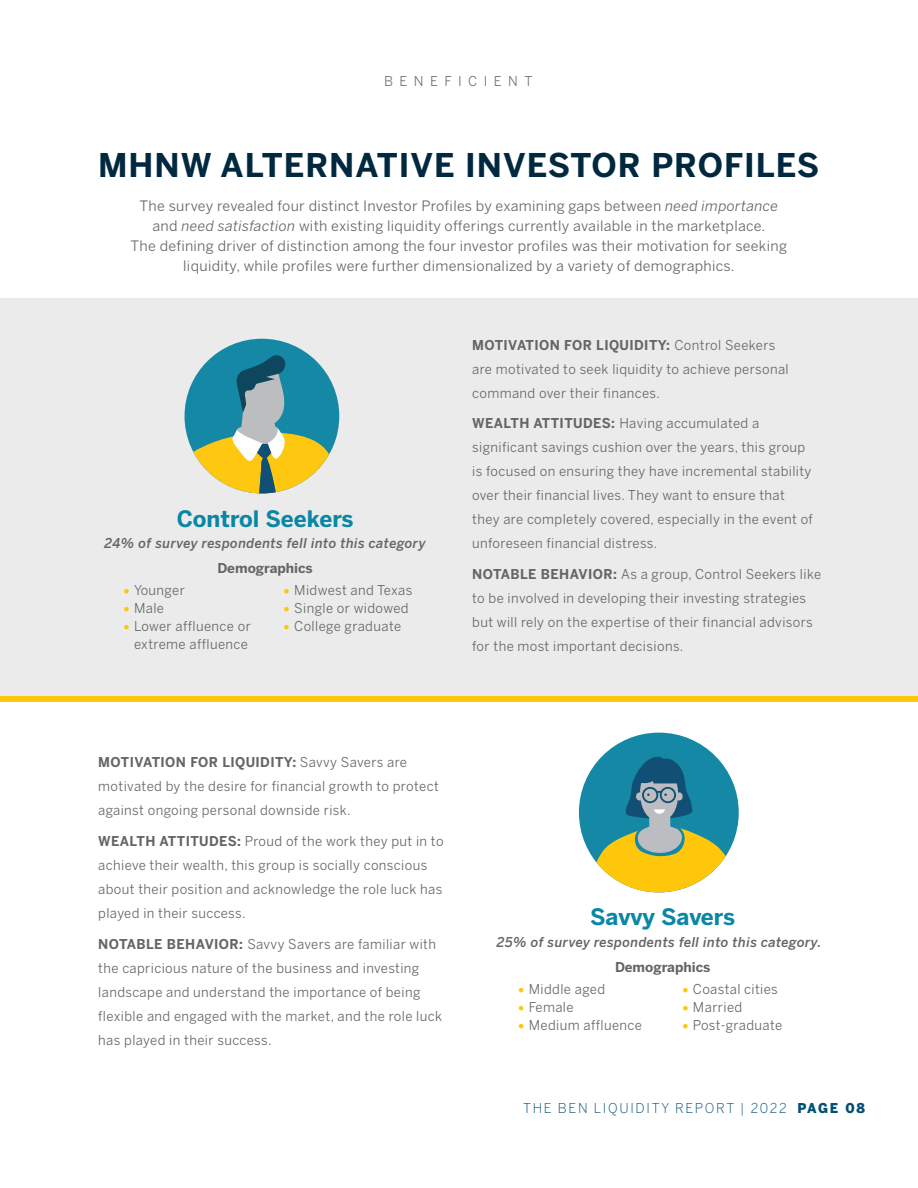
<style>
.page{position:relative;width:918px;height:1188px;background:#fff}
.page>*{position:absolute;margin:0;border:0;box-sizing:border-box;transform-origin:0 0}
.t1{font:700 32.4px "Benton Sans";letter-spacing:.03em;color:#00283f}
.BODY_COPY{font:700 22.5px "Benton Sans";letter-spacing:-.01em;color:#0a87a5}
.t2{font:14.25px/20.2px "Benton Sans";letter-spacing:.02em;color:#636668;text-align:center}
.t3{font:13.5px/24px "Benton Sans";letter-spacing:.03em;color:#636668}
.BODY_COPY-2{font:italic 500 13.5px "Benton Sans";letter-spacing:.03em;color:#636668}
.t4{font:300 13.5px "Benton Sans";letter-spacing:.13em;color:#045074}
.BODY_COPY-3{font:700 13.5px "Benton Sans";color:#636668}
.t5{font:13.5px "Benton Sans";letter-spacing:.49em;color:#707173}
.s1{font-style:italic}
.s2{font-size:19.5px;color:#ffc709}
.s3{font-weight:700}
.s4{font-weight:900}
</style>
<div class="page">
<div style="left:0;top:298px;width:918px;height:403px;background:#ebebec"></div>
<div style="left:0;top:696px;width:918px;height:6px;background:#ffc709"></div>
<div style="left:579px;top:733px;width:160px;height:159px;background:#1588a5;border-radius:50%"></div>
<svg style="left:596px;top:756px;width:130px;height:136px"></svg>
<svg style="left:185px;top:339px;width:155px;height:154px"></svg>
<p class="t5" style="left:384px;top:73px;width:150px">BENEFICIENT</p>
<p class="t1" style="left:98px;top:145px;width:723px">MHNW ALTERNATIVE INVESTOR PROFILES</p>
<p class="t2" style="left:130px;top:195px;width:658px">The survey revealed four distinct Investor Profiles by examining gaps between <span class="s1">need importance </span>and <span class="s1">need satisfaction</span> with existing liquidity offerings currently available in the marketplace.<br>The defining driver of distinction among the four investor profiles was their motivation for seeking liquidity, while profiles were further dimensionalized by a variety of demographics.</p>
<p class="BODY_COPY" style="left:177px;top:504px;width:178px">Control Seekers</p>
<p class="BODY_COPY-2" style="left:105px;top:535px;width:323px">24% of survey respondents fell into this category</p>
<p class="BODY_COPY-3" style="left:217px;top:560px;width:97px">Demographics</p>
<p class="t3" style="left:122px;top:578px;width:64px"><span class="s2">•</span> Younger</p>
<p class="t3" style="left:122px;top:596px;width:44px"><span class="s2">•</span> Male</p>
<p class="t3" style="left:122px;top:617px;width:130px;line-height:18px;text-align:right"><span class="s2">•</span> Lower affluence or extreme affluence</p>
<p class="t3" style="left:282px;top:578px;width:132px"><span class="s2">•</span> Midwest and Texas</p>
<p class="t3" style="left:282px;top:596px;width:128px"><span class="s2">•</span> Single or widowed</p>
<p class="t3" style="left:282px;top:614px;width:120px"><span class="s2">•</span> College graduate</p>
<p class="t3" style="left:472px;top:333px;width:318px"><span class="s3">MOTIVATION FOR LIQUIDITY:</span> Control Seekers are motivated to seek liquidity to achieve personal command over their finances.</p>
<p class="t3" style="left:472px;top:412px;width:342px"><span class="s3">WEALTH ATTITUDES:</span> Having accumulated a significant savings cushion over the years, this group is focused on ensuring they have incremental stability over their financial lives. They want to ensure that they are completely covered, especially in the event of unforeseen financial distress.</p>
<p class="t3" style="left:472px;top:562px;width:351px"><span class="s3">NOTABLE BEHAVIOR:</span> As a group, Control Seekers like to be involved in developing their investing strategies but will rely on the expertise of their financial advisors for the most important decisions.</p>
<p class="t3" style="left:98px;top:751px;width:342px"><span class="s3">MOTIVATION FOR LIQUIDITY:</span> Savvy Savers are motivated by the desire for financial growth to protect against ongoing personal downside risk.</p>
<p class="t3" style="left:98px;top:829px;width:347px"><span class="s3">WEALTH ATTITUDES:</span> Proud of the work they put in to achieve their wealth, this group is socially conscious about their position and acknowledge the role luck has played in their success.</p>
<p class="t3" style="left:98px;top:932px;width:345px"><span class="s3">NOTABLE BEHAVIOR:</span> Savvy Savers are familiar with the capricious nature of the business and investing landscape and understand the importance of being flexible and engaged with the market, and the role luck has played in their success.</p>
<p class="BODY_COPY" style="left:590px;top:903px;width:146px">Savvy Savers</p>
<p class="BODY_COPY-2" style="left:497px;top:934px;width:326px">25% of survey respondents fell into this category.</p>
<p class="BODY_COPY-3" style="left:615px;top:958px;width:97px">Demographics</p>
<p class="t3" style="left:517px;top:977px;width:90px"><span class="s2">•</span> Middle aged</p>
<p class="t3" style="left:517px;top:995px;width:58px"><span class="s2">•</span> Female</p>
<p class="t3" style="left:517px;top:1013px;width:127px"><span class="s2">•</span> Medium affluence</p>
<p class="t3" style="left:681px;top:977px;width:98px"><span class="s2">•</span> Coastal cities</p>
<p class="t3" style="left:681px;top:995px;width:63px"><span class="s2">•</span> Married</p>
<p class="t3" style="left:681px;top:1013px;width:103px"><span class="s2">•</span> Post-graduate</p>
<p class="t4" style="left:523px;top:1100px;width:344px">THE BEN LIQUIDITY REPORT | 2022 <span class="s4">PAGE 08</span></p>
</div>
